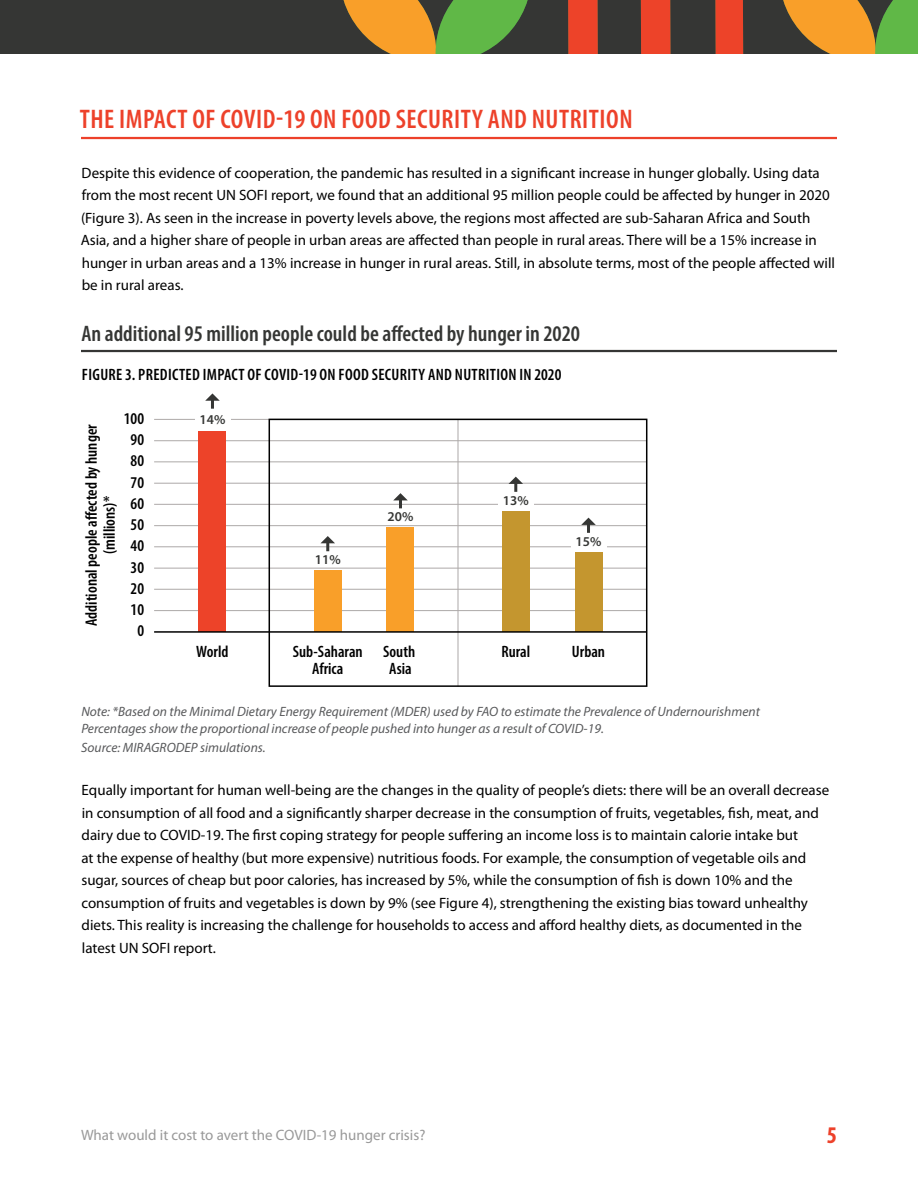
<style>
.page{position:relative;width:918px;height:1188px;background:#fff}
.page>*{position:absolute;margin:0;border:0;box-sizing:border-box;transform-origin:0 0}
.t1{font:600 condensed 27px "Myriad Pro";letter-spacing:.02em;color:#ed412a}
.t2{font:700 condensed 24px "Myriad Pro";color:#ed412a}
.t3{font:600 condensed 22.5px "Myriad Pro";color:#353634}
.t4{font:600 condensed 16.5px/17.1px "Myriad Pro";color:#000;text-align:center}
.t5{font:600 condensed 16.5px "Myriad Pro";letter-spacing:.02em;color:#000}
.t6{font:15px/22.5px "Myriad Pro";color:#000}
.t7{font:15px "Myriad Pro";color:#999}
.t8{font:italic 13.5px/16.5px "Myriad Pro";color:#58595b}
.t9{font:600 13.5px "Myriad Pro";color:#353634}
</style>
<div class="page">
<div style="left:0;top:0;width:918px;height:54px;background:#353634"></div>
<svg style="left:783px;top:0;width:135px;height:54px"></svg>
<svg style="left:343px;top:0;width:185px;height:54px"></svg>
<svg style="left:568px;top:0;width:176px;height:54px"></svg>
<hr style="left:81px;top:137px;width:756px;height:2px;background:#ed412a">
<hr style="left:81px;top:350px;width:756px;height:2px;background:#353634">
<hr style="left:458px;top:420px;width:1px;height:266px;background:#ada9a8">
<hr style="left:154px;top:419px;width:493px;height:1px;background:#ada9a8">
<hr style="left:154px;top:440px;width:493px;height:1px;background:#ada9a8">
<hr style="left:154px;top:461px;width:493px;height:1px;background:#ada9a8">
<hr style="left:154px;top:483px;width:493px;height:1px;background:#ada9a8">
<hr style="left:154px;top:504px;width:493px;height:1px;background:#ada9a8">
<hr style="left:154px;top:525px;width:493px;height:1px;background:#ada9a8">
<hr style="left:154px;top:546px;width:493px;height:1px;background:#ada9a8">
<hr style="left:154px;top:568px;width:493px;height:1px;background:#ada9a8">
<hr style="left:154px;top:589px;width:493px;height:1px;background:#ada9a8">
<hr style="left:154px;top:610px;width:493px;height:1px;background:#ada9a8">
<div style="left:199px;top:431px;width:27px;height:201px;background:#ed4329"></div>
<div style="left:314px;top:570px;width:27px;height:62px;background:#f99f29"></div>
<div style="left:387px;top:528px;width:27px;height:104px;background:#f99f29"></div>
<div style="left:502px;top:511px;width:27px;height:121px;background:#c4962f"></div>
<div style="left:575px;top:552px;width:27px;height:80px;background:#c4962f"></div>
<hr style="left:154px;top:631px;width:493px;height:2px;background:#000">
<div style="left:195px;top:411px;width:36px;height:14px;background:#fff"></div>
<div style="left:498px;top:492px;width:36px;height:14px;background:#fff"></div>
<div style="left:571px;top:534px;width:35px;height:15px;background:#fff"></div>
<svg style="left:205px;top:393px;width:15px;height:16px"></svg>
<svg style="left:581px;top:518px;width:15px;height:15px"></svg>
<svg style="left:509px;top:477px;width:14px;height:15px"></svg>
<svg style="left:393px;top:493px;width:15px;height:15px"></svg>
<svg style="left:320px;top:536px;width:15px;height:15px"></svg>
<div style="left:269px;top:419px;width:378px;height:268px;border:2px solid #000"></div>
<h1 class="t1" style="left:80px;top:103px;width:555px">THE IMPACT OF COVID-19 ON FOOD SECURITY AND NUTRITION</h1>
<p class="t6" style="left:81px;top:161px;width:756px">Despite this evidence of cooperation, the pandemic has resulted in a significant increase in hunger globally. Using data from the most recent UN SOFI report, we found that an additional 95 million people could be affected by hunger in 2020 (Figure 3). As seen in the increase in poverty levels above, the regions most affected are sub-Saharan Africa and South Asia, and a higher share of people in urban areas are affected than people in rural areas. There will be a 15% increase in hunger in urban areas and a 13% increase in hunger in rural areas. Still, in absolute terms, most of the people affected will be in rural areas.</p>
<h3 class="t3" style="left:81px;top:320px;width:500px">An additional 95 million people could be affected by hunger in 2020</h3>
<p class="t5" style="left:82px;top:364px;width:481px">FIGURE 3. PREDICTED IMPACT OF COVID-19 ON FOOD SECURITY AND NUTRITION IN 2020</p>
<p class="t4" style="left:82px;top:626px;width:203px;line-height:18px;rotate:-90deg">Additional people a ected by hunger (millions)*</p>
<p class="t4" style="left:124px;top:409px;width:22px">100</p>
<p class="t4" style="left:131px;top:431px;width:15px">90</p>
<p class="t4" style="left:131px;top:452px;width:15px">80</p>
<p class="t4" style="left:131px;top:473px;width:15px">70</p>
<p class="t4" style="left:131px;top:494px;width:15px">60</p>
<p class="t4" style="left:131px;top:516px;width:15px">50</p>
<p class="t4" style="left:131px;top:537px;width:15px">40</p>
<p class="t4" style="left:131px;top:558px;width:15px">30</p>
<p class="t4" style="left:131px;top:579px;width:15px">20</p>
<p class="t4" style="left:131px;top:601px;width:15px">10</p>
<p class="t4" style="left:137px;top:622px;width:8px">0</p>
<p class="t9" style="left:200px;top:411px;width:27px">14%</p>
<p class="t9" style="left:315px;top:551px;width:27px">11%</p>
<p class="t9" style="left:388px;top:508px;width:27px">20%</p>
<p class="t9" style="left:503px;top:492px;width:27px">13%</p>
<p class="t9" style="left:576px;top:533px;width:27px">15%</p>
<p class="t4" style="left:196px;top:642px;width:34px">World</p>
<p class="t4" style="left:293px;top:642px;width:72px">Sub-Saharan<br>Africa</p>
<p class="t4" style="left:383px;top:642px;width:34px">South<br>Asia</p>
<p class="t4" style="left:501px;top:642px;width:30px">Rural</p>
<p class="t4" style="left:572px;top:642px;width:35px">Urban</p>
<p class="t8" style="left:81px;top:703px;width:680px">Note: *Based on the Minimal Dietary Energy Requirement (MDER) used by FAO to estimate the Prevalence of Undernourishment<br>Percentages show the proportional increase of people pushed into hunger as a result of COVID-19.</p>
<p class="t8" style="left:81px;top:739px;width:186px">Source: MIRAGRODEP simulations.</p>
<p class="t6" style="left:81px;top:779px;width:749px">Equally important for human well-being are the changes in the quality of people’s diets: there will be an overall decrease in consumption of all food and a significantly sharper decrease in the consumption of fruits, vegetables, fish, meat, and dairy due to COVID-19. The first coping strategy for people suffering an income loss is to maintain calorie intake but<br>at the expense of healthy (but more expensive) nutritious foods. For example, the consumption of vegetable oils and sugar, sources of cheap but poor calories, has increased by 5%, while the consumption of fish is down 10% and the consumption of fruits and vegetables is down by 9% (see Figure 4), strengthening the existing bias toward unhealthy diets. This reality is increasing the challenge for households to access and afford healthy diets, as documented in the latest UN SOFI report.</p>
<p class="t7" style="left:81px;top:1125px;width:346px">What would it cost to avert the COVID-19 hunger crisis?</p>
<h2 class="t2" style="left:827px;top:1120px;width:12px">5</h2>
</div>
